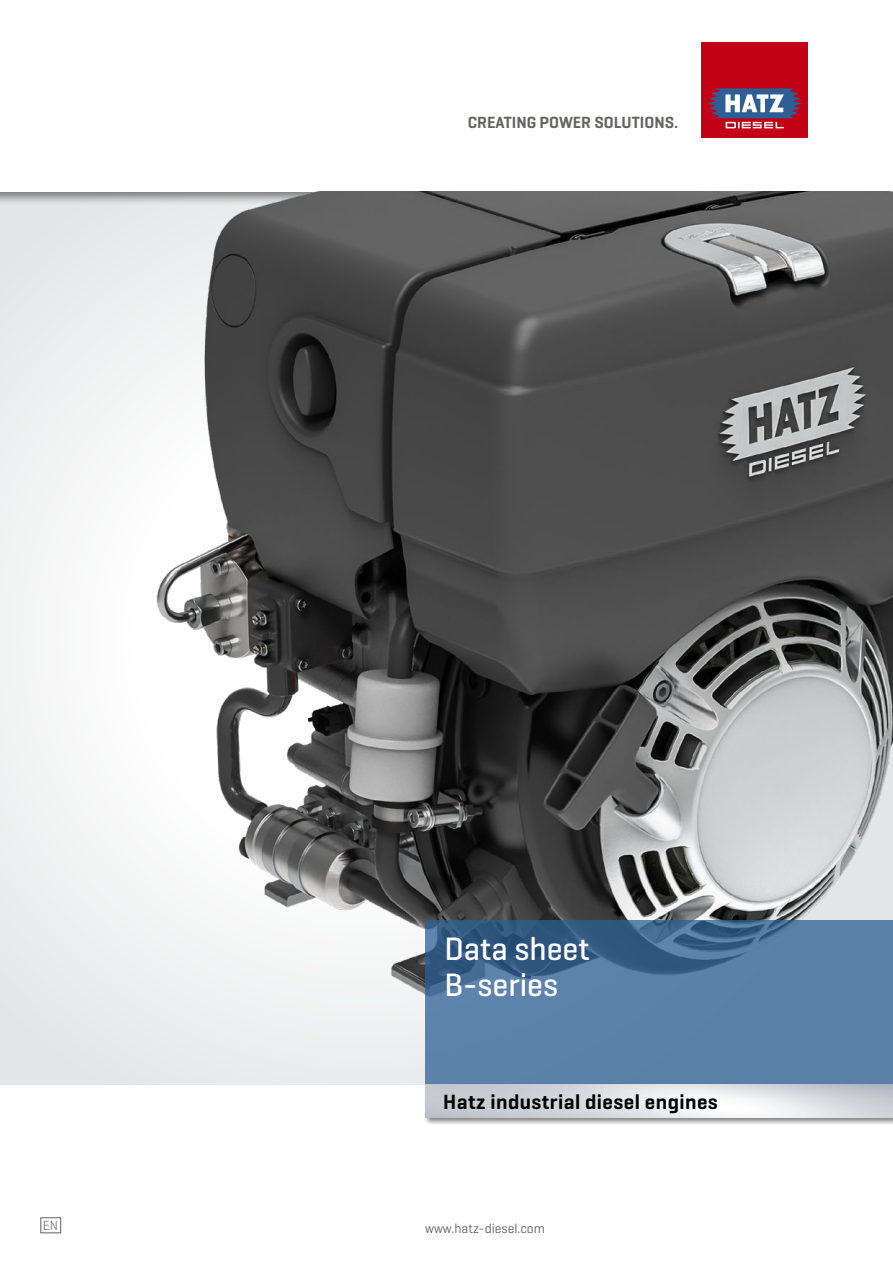
<style>
.page{position:relative;width:893px;height:1263px;background:#fff}
.page>*{position:absolute;margin:0;border:0;box-sizing:border-box;transform-origin:0 0}
.t1{font:500 33px/36px "Geogrotesque";color:#fff}
.t2{font:600 21px "Geogrotesque";letter-spacing:.02em;color:#000}
.t3{font:600 16.5px "Geogrotesque";color:#636362}
.t4{font:13.5px "Geogrotesque";color:#636362}
.t5{font:300 13.5px "Geogrotesque";color:#636362}
</style>
<div class="page">
<div style="left:0;top:192px;width:893px;height:892px;background:linear-gradient(to bottom,#eeefef,#f1f2f2)"></div>
<img style="left:135px;top:192px;width:758px;height:885px">
<svg style="left:701px;top:42px;width:107px;height:1px"></svg>
<div style="left:701px;top:43px;width:107px;height:95px;background:#c20016"></div>
<svg style="left:707px;top:88px;width:95px;height:40px"></svg>
<svg style="left:425px;top:920px;width:468px;height:163px;background:#5278a2"></svg>
<div style="left:424px;top:1083px;width:469px;height:42px;background:#000;opacity:.5"></div>
<img style="left:425px;top:1084px;width:468px;height:33px">
<div style="left:40px;top:1217px;width:21px;height:16px;border:1px solid #636362"></div>
<p class="t5" style="left:43px;top:1217px;width:17px">EN</p>
<p class="t3" style="left:468px;top:112px;width:212px">CREATING POWER SOLUTIONS.</p>
<h1 class="t1" style="left:444px;top:930px;width:147px">Data sheet<br>B-series</h1>
<p class="t2" style="left:443px;top:1088px;width:276px">Hatz industrial diesel engines</p>
<p class="t4" style="left:425px;top:1220px;width:121px">www.hatz-diesel.com</p>
</div>
